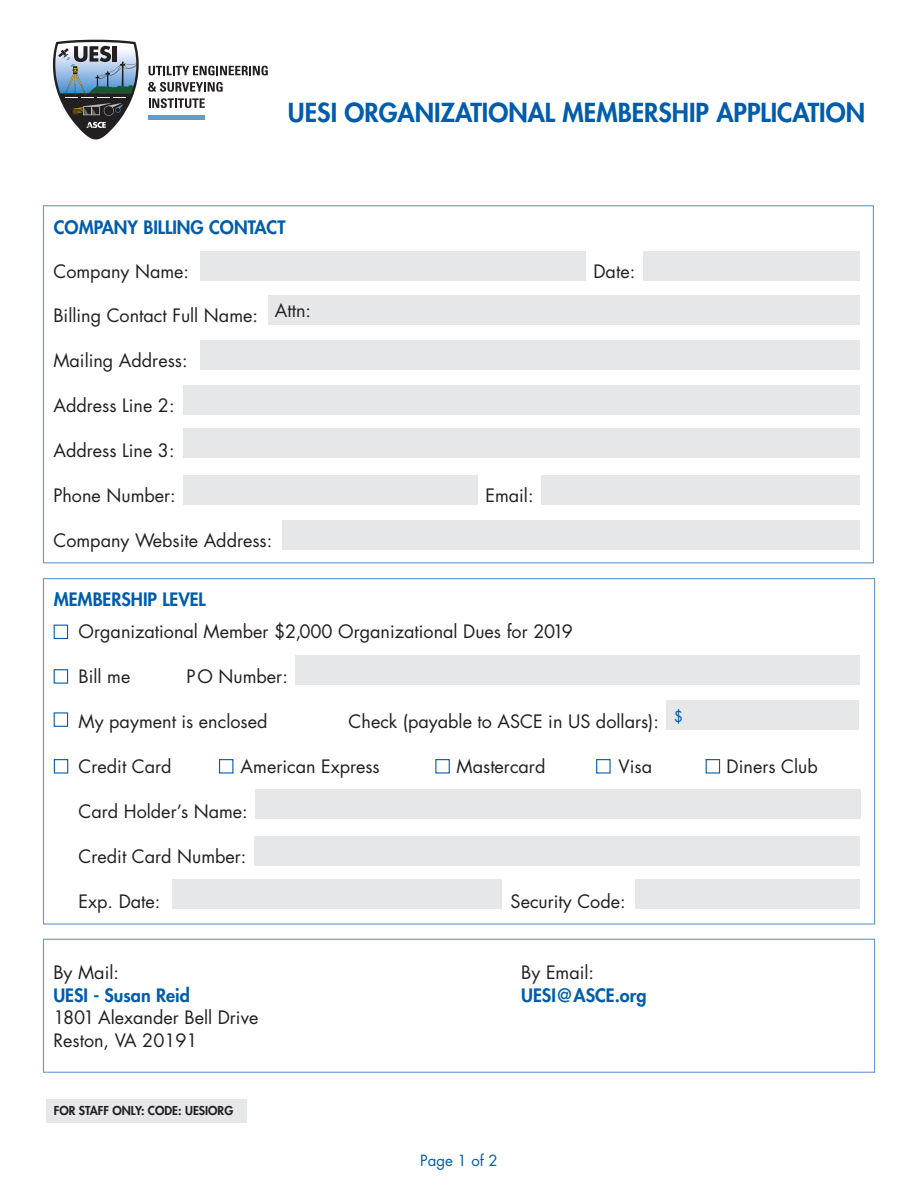
<style>
.page{position:relative;width:918px;height:1188px;background:#fff}
.page>*{position:absolute;margin:0;border:0;box-sizing:border-box;transform-origin:0 0}
.t1{font:800 25.5px "Futura Std";color:#015dab}
.Body_Copy{font:18px "Futura Std";color:#231f20}
.UESI_Mailing_Address{font:18px "Futura Std";color:#231f20}
.Sub_Header{font:800 18px "Futura Std";color:#015dab}
.UESI_Mailing_Address-2{font:800 18px "Futura Std";color:#015dab}
.Page_Numbers{font:15px "Futura Std";color:#015dab}
.For_Staff_Only_Code{font:800 12px "Futura Std";color:#231f20}
</style>
<div class="page">
<svg style="left:53px;top:40px;width:86px;height:99px"></svg>
<hr style="left:148px;top:115px;width:56px;height:4px;background:#6499d1">
<svg style="left:149px;top:66px;width:119px;height:9px"></svg>
<svg style="left:148px;top:82px;width:75px;height:10px"></svg>
<svg style="left:149px;top:98px;width:56px;height:10px"></svg>
<div style="left:43px;top:939px;width:832px;height:134px;border:1px solid #6599d1"></div>
<div style="left:268px;top:295px;width:592px;height:29px;background:#e6e7e9"></div>
<div style="left:200px;top:251px;width:386px;height:30px;background:#e6e7e9"></div>
<div style="left:644px;top:251px;width:216px;height:30px;background:#e6e7e9"></div>
<div style="left:200px;top:340px;width:660px;height:30px;background:#e6e7e9"></div>
<div style="left:184px;top:385px;width:676px;height:30px;background:#e6e7e9"></div>
<div style="left:184px;top:428px;width:676px;height:30px;background:#e6e7e9"></div>
<div style="left:184px;top:476px;width:294px;height:29px;background:#e6e7e9"></div>
<div style="left:541px;top:476px;width:319px;height:29px;background:#e6e7e9"></div>
<div style="left:255px;top:790px;width:605px;height:29px;background:#e6e7e9"></div>
<div style="left:254px;top:836px;width:605px;height:30px;background:#e6e7e9"></div>
<div style="left:173px;top:879px;width:329px;height:30px;background:#e6e7e9"></div>
<div style="left:46px;top:1099px;width:201px;height:24px;background:#e6e7e9"></div>
<div style="left:635px;top:879px;width:224px;height:30px;background:#e6e7e9"></div>
<div style="left:296px;top:655px;width:564px;height:30px;background:#e6e7e9"></div>
<div style="left:282px;top:520px;width:577px;height:29px;background:#e6e7e9"></div>
<div style="left:666px;top:700px;width:193px;height:30px;background:#e6e7e9"></div>
<div style="left:54px;top:712px;width:14px;height:15px;border:1px solid #015dab"></div>
<div style="left:54px;top:759px;width:14px;height:15px;border:1px solid #015dab"></div>
<div style="left:219px;top:759px;width:14px;height:15px;border:1px solid #015dab"></div>
<div style="left:435px;top:759px;width:15px;height:15px;border:1px solid #015dab"></div>
<div style="left:596px;top:759px;width:15px;height:15px;border:1px solid #015dab"></div>
<div style="left:706px;top:759px;width:14px;height:15px;border:1px solid #015dab"></div>
<div style="left:54px;top:669px;width:14px;height:15px;border:1px solid #015dab"></div>
<div style="left:54px;top:625px;width:14px;height:14px;border:1px solid #015dab"></div>
<h1 class="t1" style="left:288px;top:97px;width:579px">UESI ORGANIZATIONAL MEMBERSHIP APPLICATION</h1>
<p class="Sub_Header" style="left:54px;top:216px;width:233px">COMPANY BILLING CONTACT</p>
<p class="Body_Copy" style="left:53px;top:260px;width:137px">Company Name:</p>
<p class="Body_Copy" style="left:593px;top:260px;width:43px">Date:</p>
<p class="Body_Copy" style="left:53px;top:304px;width:206px">Billing Contact Full Name:</p>
<p class="Body_Copy" style="left:53px;top:349px;width:136px">Mailing Address:</p>
<p class="Body_Copy" style="left:53px;top:394px;width:123px">Address Line 2:</p>
<p class="Body_Copy" style="left:53px;top:439px;width:123px">Address Line 3:</p>
<p class="Body_Copy" style="left:53px;top:484px;width:124px">Phone Number:</p>
<p class="Body_Copy" style="left:485px;top:484px;width:50px">Email:</p>
<p class="Body_Copy" style="left:53px;top:529px;width:220px">Company Website Address:</p>
<p class="Body_Copy" style="left:275px;top:299px;width:38px">Attn:</p>
<p class="Sub_Header" style="left:54px;top:588px;width:154px">MEMBERSHIP LEVEL</p>
<p class="Body_Copy" style="left:79px;top:620px;width:496px">Organizational Member $2,000 Organizational Dues for 2019</p>
<p class="Body_Copy" style="left:79px;top:665px;width:53px">Bill me</p>
<p class="Body_Copy" style="left:187px;top:665px;width:103px">PO Number:</p>
<p class="Body_Copy" style="left:79px;top:710px;width:190px">My payment is enclosed</p>
<p class="Body_Copy" style="left:349px;top:710px;width:312px">Check (payable to ASCE in US dollars):</p>
<p class="Body_Copy" style="left:79px;top:755px;width:94px">Credit Card</p>
<p class="Body_Copy" style="left:241px;top:755px;width:141px">American Express</p>
<p class="Body_Copy" style="left:457px;top:755px;width:90px">Mastercard</p>
<p class="Body_Copy" style="left:619px;top:755px;width:35px">Visa</p>
<p class="Body_Copy" style="left:727px;top:755px;width:93px">Diners Club</p>
<p class="Body_Copy" style="left:79px;top:800px;width:171px">Card Holder’s Name:</p>
<p class="Body_Copy" style="left:79px;top:845px;width:169px">Credit Card Number:</p>
<p class="Body_Copy" style="left:79px;top:890px;width:83px">Exp. Date:</p>
<p class="Body_Copy" style="left:511px;top:890px;width:117px">Security Code:</p>
<p class="Page_Numbers" style="left:674px;top:707px;width:11px">$</p>
<p class="UESI_Mailing_Address" style="left:53px;top:961px;width:67px">By Mail:</p>
<p class="UESI_Mailing_Address-2" style="left:53px;top:984px;width:138px">UESI - Susan Reid</p>
<p class="UESI_Mailing_Address" style="left:53px;top:1006px;width:206px">1801 Alexander Bell Drive</p>
<p class="UESI_Mailing_Address" style="left:53px;top:1028px;width:146px">Reston, VA 20191</p>
<p class="For_Staff_Only_Code" style="left:54px;top:1103px;width:181px">FOR STAFF ONLY: CODE: UESIORG</p>
<p class="UESI_Mailing_Address" style="left:521px;top:961px;width:74px">By Email:</p>
<p class="UESI_Mailing_Address-2" style="left:521px;top:984px;width:127px">UESI@ASCE.org</p>
<p class="Page_Numbers" style="left:420px;top:1151px;width:79px">Page 1 of 2</p>
</div>
